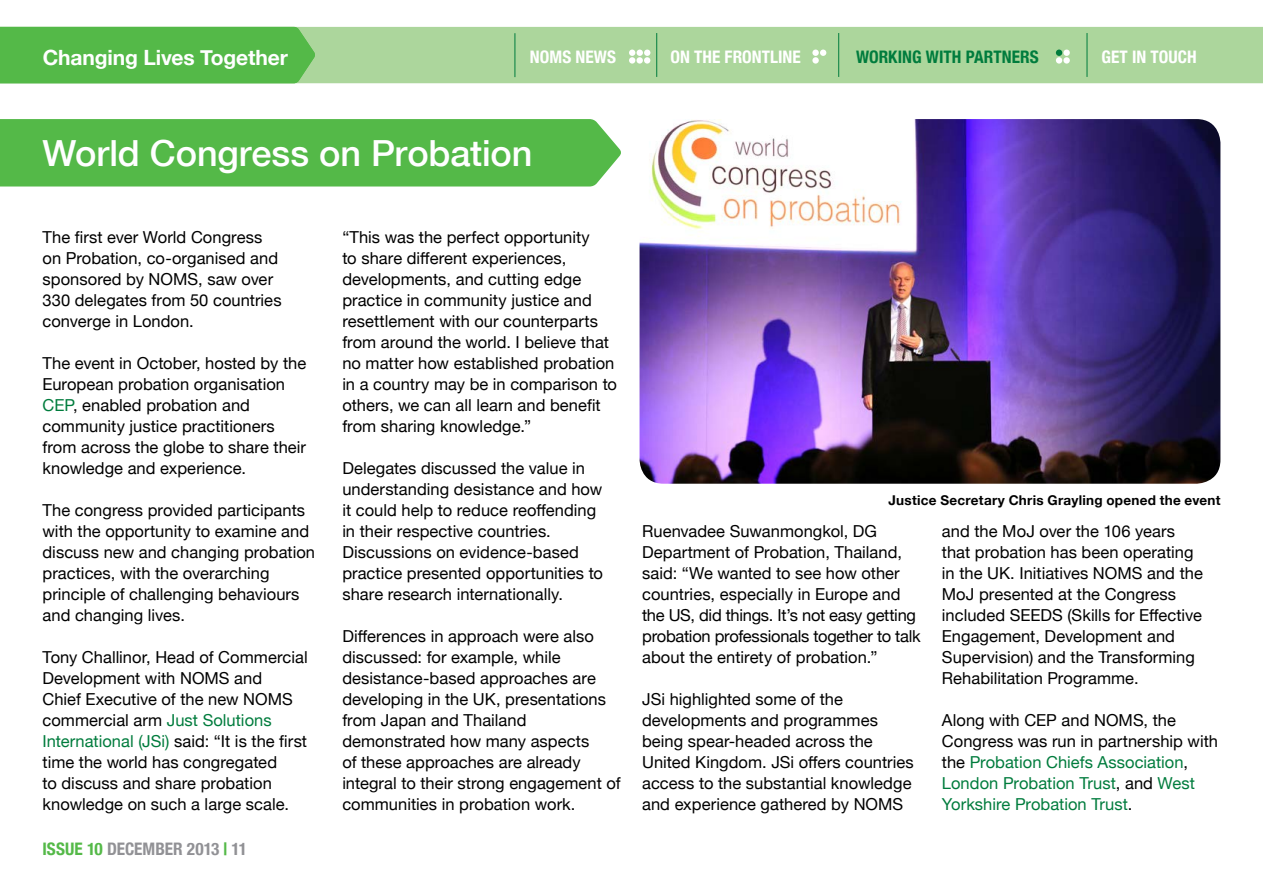
<style>
.page{position:relative;width:1263px;height:893px;background:#fff}
.page>*{position:absolute;margin:0;border:0;box-sizing:border-box;transform-origin:0 0}
.t1{font:500 36px "Helvetica Neue";letter-spacing:-.005em;color:#fff}
.t2{font:700 21px "Helvetica Neue";letter-spacing:-.005em;color:#fff}
.t3{font:700 condensed 17.25px "Helvetica Neue";color:#fff}
.t4{font:700 condensed 17.25px "Helvetica Neue";color:#919195}
.t5{font:700 condensed 17.25px "Helvetica Neue";color:#007c3d}
.Body{font:16.5px/21px "Helvetica Neue";color:#000}
.Body-2{font:16.5px/21px "Helvetica Neue";color:#007c3d}
.Pull_Out{font:700 13.5px "Helvetica Neue";letter-spacing:.02em;color:#000}
.s1{color:#007c3d}
.s2{color:#54b948}
.s3{color:#000}
</style>
<div class="page">
<div style="left:315px;top:27px;width:948px;height:56px;background:#acd69c"></div>
<hr style="left:514px;top:33px;width:1px;height:44px;background:#007c3d">
<hr style="left:838px;top:33px;width:1px;height:44px;background:#007c3d">
<hr style="left:656px;top:33px;width:1px;height:44px;background:#007c3d">
<hr style="left:1087px;top:33px;width:1px;height:44px;background:#007c3d">
<div style="left:0;top:27px;width:315px;height:56px;background:#54b948"></div>
<div style="left:0;top:119px;width:621px;height:68px;background:#54b948"></div>
<img style="left:639px;top:119px;width:581px;height:365px">
<svg style="left:820px;top:50px;width:6px;height:6px"></svg>
<div style="left:636px;top:50px;width:7px;height:6px;background:#fff;border-radius:50%"></div>
<div style="left:812px;top:50px;width:7px;height:6px;background:#fff;border-radius:50%"></div>
<svg style="left:629px;top:50px;width:6px;height:6px"></svg>
<div style="left:812px;top:57px;width:7px;height:7px;background:#fff;border-radius:50%"></div>
<div style="left:629px;top:57px;width:6px;height:7px;background:#fff;border-radius:50%"></div>
<div style="left:1063px;top:50px;width:7px;height:6px;background:#fff;border-radius:50%"></div>
<svg style="left:1056px;top:50px;width:6px;height:6px"></svg>
<div style="left:1056px;top:57px;width:6px;height:7px;background:#fff;border-radius:50%"></div>
<svg style="left:644px;top:50px;width:6px;height:6px"></svg>
<div style="left:636px;top:57px;width:7px;height:7px;background:#fff;border-radius:50%"></div>
<div style="left:644px;top:57px;width:6px;height:7px;background:#fff;border-radius:50%"></div>
<div style="left:1063px;top:57px;width:7px;height:7px;background:#fff;border-radius:50%"></div>
<p class="t2" style="left:43px;top:39px;width:247px">Changing Lives Together</p>
<p class="t3" style="left:530px;top:43px;width:88px">NOMS NEWS</p>
<p class="t3" style="left:670px;top:43px;width:132px">ON THE FRONTLINE</p>
<p class="t5" style="left:856px;top:43px;width:184px">WORKING WITH PARTNERS</p>
<p class="t3" style="left:1101px;top:43px;width:97px">GET IN TOUCH</p>
<p class="t1" style="left:43px;top:125px;width:491px">World Congress on Probation</p>
<p class="Body" style="left:43px;top:225px;width:241px">The first ever World Congress on Probation, co-organised and sponsored by NOMS, saw over<br>330 delegates from 50 countries converge in London.</p>
<p class="Body" style="left:43px;top:351px;width:265px">The event in October, hosted by the<br>European probation organisation<br><span class="s1">CEP</span>, enabled probation and community justice practitioners from across the globe to share their knowledge and experience.</p>
<p class="Body" style="left:43px;top:498px;width:274px">The congress provided participants with the opportunity to examine and discuss new and changing probation practices, with the overarching principle of challenging behaviours and changing lives.</p>
<p class="Body" style="left:43px;top:646px;width:267px">Tony Challinor, Head of Commercial<br>Development with NOMS and<br>Chief Executive of the new NOMS commercial arm <span class="s1">Just Solutions<br>International (JSi)</span> said: “It is the first time the world has congregated<br>to discuss and share probation knowledge on such a large scale.</p>
<p class="t4" style="left:43px;top:835px;width:206px"><span class="s2">ISSUE 10</span> DECEMBER 2013 <span class="s2">|</span> 11</p>
<p class="Body" style="left:342px;top:226px;width:276px">“This was the perfect opportunity<br>to share different experiences, developments, and cutting edge practice in community justice and resettlement with our counterparts from around the world. I believe that no matter how established probation in a country may be in comparison to others, we can all learn and benefit from sharing knowledge.”</p>
<p class="Body" style="left:342px;top:457px;width:262px">Delegates discussed the value in understanding desistance and how it could help to reduce reoffending in their respective countries.<br>Discussions on evidence-based practice presented opportunities to share research internationally.</p>
<p class="Body" style="left:342px;top:625px;width:280px">Differences in approach were also discussed: for example, while desistance-based approaches are developing in the UK, presentations from Japan and Thailand demonstrated how many aspects<br>of these approaches are already integral to their strong engagement of communities in probation work.</p>
<p class="Pull_Out" style="left:888px;top:487px;width:333px">Justice Secretary Chris Grayling opened the event</p>
<p class="Body" style="left:642px;top:520px;width:280px">Ruenvadee Suwanmongkol, DG Department of Probation, Thailand, said: “We wanted to see how other countries, especially in Europe and the US, did things. It’s not easy getting probation professionals together to talk about the entirety of probation.”</p>
<p class="Body" style="left:642px;top:688px;width:273px">JSi highlighted some of the developments and programmes being spear-headed across the<br>United Kingdom. JSi offers countries access to the substantial knowledge and experience gathered by NOMS</p>
<p class="Body" style="left:942px;top:520px;width:262px">and the MoJ over the 106 years that probation has been operating in the UK. Initiatives NOMS and the<br>MoJ presented at the Congress included SEEDS (Skills for Effective<br>Engagement, Development and<br>Supervision) and the Transforming<br>Rehabilitation Programme.</p>
<p class="Body-2" style="left:942px;top:709px;width:278px"><span class="s3">Along with CEP and NOMS, the<br>Congress was run in partnership with the</span> Probation Chiefs Association<span class="s3">,<br></span>London Probation Trust<span class="s3">, and</span> West<br>Yorkshire Probation Trust<span class="s3">.</span></p>
</div>
